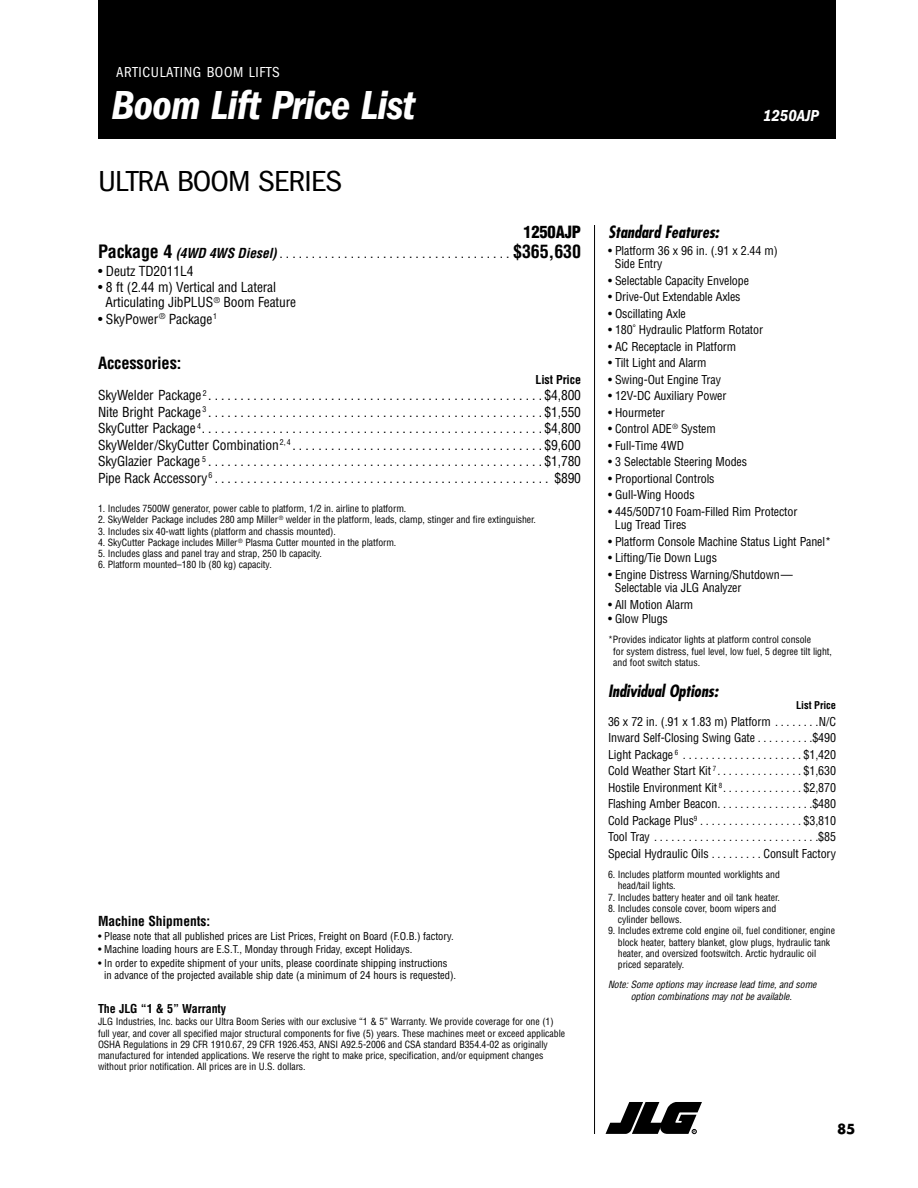
<style>
.page{position:relative;width:918px;height:1188px;background:#fff}
.page>*{position:absolute;margin:0;border:0;box-sizing:border-box;transform-origin:0 0}
.t1{font:italic 600 condensed 42px "Franklin Gothic";letter-spacing:-.015em;color:#fff}
.t2{font:condensed 30px "Franklin Gothic";letter-spacing:-.025em;color:#000;scale:1.1 1}
.t3{font:italic 700 condensed 16.5px "Futura";letter-spacing:-.005em;color:#000}
.t4{font:700 condensed 16.5px "Helvetica";letter-spacing:-.01em;color:#000}
.t5{font:italic 600 condensed 16.5px "Franklin Gothic";color:#fff}
.t6{font:900 condensed 16.5px "Helvetica";letter-spacing:-.01em;color:#000}
.t7{font:condensed 15px "Franklin Gothic";letter-spacing:.045em;color:#fff}
.t8{font:condensed 13.5px/16.5px "Helvetica";letter-spacing:-.01em;color:#000}
.t9{font:700 condensed 13.5px "Helvetica";letter-spacing:-.005em;color:#000}
.t10{font:700 13.5px "Futura";color:#000}
.t11{font:condensed 12px/16.5px "Helvetica";letter-spacing:-.01em;color:#000}
.t12{font:700 condensed 12px "Helvetica";letter-spacing:-.005em;color:#000}
.t13{font:condensed 10.5px/12px "Helvetica";letter-spacing:-.005em;color:#000}
.t14{font:700 condensed 10.5px "Helvetica";letter-spacing:-.01em;color:#000}
.t15{font:condensed 9.75px/11.2px "Helvetica";letter-spacing:-.005em;color:#000}
.t16{font:italic condensed 9.75px/11.2px "Helvetica";letter-spacing:-.005em;color:#000;text-align:center}
.s1{font-weight:700;font-size:18px}
.s2{font-weight:700;font-style:italic}
</style>
<div class="page">
<hr style="left:594px;top:225px;width:1px;height:909px;background:#000">
<div style="left:98px;top:0;width:738px;height:139px;background:#000"></div>
<svg style="left:606px;top:1102px;width:96px;height:32px"></svg>
<h3 class="t7" style="left:116px;top:63px;width:165px">ARTICULATING BOOM LIFTS</h3>
<h1 class="t1" style="left:112px;top:81px;width:305px">Boom Lift Price List</h1>
<h2 class="t2" style="left:98px;top:164px;width:14px">ULTRA</h2>
<h2 class="t2" style="left:177px;top:164px;width:101px">BOOM SERIES</h2>
<h3 class="t6" style="left:523px;top:222px;width:59px">1250AJP</h3>
<h3 class="t8" style="left:98px;top:244px;width:485px"><span class="s1">Package 4</span> <span class="s2">(4WD 4WS Diesel)</span> . . . . . . . . . . . . . . . . . . . . . . . . . . . . . . . . . . . . <span class="s1">$365,630</span></h3>
<h3 class="t8" style="left:98px;top:262px;width:97px">• Deutz TD2011L4</h3>
<h3 class="t8" style="left:106px;top:280px;width:192px;line-height:15px;text-indent:-8px">• 8 ft (2.44 m) Vertical and Lateral<br>Articulating JibPLUS<sup>®</sup> Boom Feature</h3>
<h3 class="t8" style="left:98px;top:310px;width:121px">• SkyPower<sup>®</sup> Package<sup>1</sup></h3>
<h3 class="t4" style="left:98px;top:353px;width:85px">Accessories:</h3>
<p class="t12" style="left:535px;top:372px;width:47px">List Price</p>
<p class="t8" style="left:98px;top:387px;width:485px;text-align:justify">SkyWelder Package <sup>2</sup> . . . . . . . . . . . . . . . . . . . . . . . . . . . . . . . . . . . . . . . . . . . . . . . . . . . $4,800<br>Nite Bright Package <sup>3</sup> . . . . . . . . . . . . . . . . . . . . . . . . . . . . . . . . . . . . . . . . . . . . . . . . . . . $1,550<br>SkyCutter Package <sup>4</sup> . . . . . . . . . . . . . . . . . . . . . . . . . . . . . . . . . . . . . . . . . . . . . . . . . . . . $4,800<br>SkyWelder/SkyCutter Combination <sup>2,</sup> <sup>4</sup> . . . . . . . . . . . . . . . . . . . . . . . . . . . . . . . . . . . . . . $9,600<br>SkyGlazier Package <sup>5</sup> . . . . . . . . . . . . . . . . . . . . . . . . . . . . . . . . . . . . . . . . . . . . . . . . . . . $1,780<br>Pipe Rack Accessory<sup>6</sup> . . . . . . . . . . . . . . . . . . . . . . . . . . . . . . . . . . . . . . . . . . . . . . . . . . . . $890</p>
<p class="t15" style="left:98px;top:503px;width:310px">1. Includes 7500W generator, power cable to platform, 1/2 in. airline to platform.</p>
<p class="t15" style="left:98px;top:514px;width:440px">2. SkyWelder Package includes 280 amp Miller<sup>®</sup> welder in the platform, leads, clamp, stinger and fire extinguisher.</p>
<p class="t15" style="left:98px;top:525px;width:239px">3. Includes six 40-watt lights (platform and chassis mounted).</p>
<p class="t15" style="left:98px;top:537px;width:300px">4. SkyCutter Package includes Miller<sup>®</sup> Plasma Cutter mounted in the platform.</p>
<p class="t15" style="left:98px;top:548px;width:225px">5. Includes glass and panel tray and strap, 250 lb capacity.</p>
<p class="t15" style="left:98px;top:559px;width:175px">6. Platform mounted–180 lb (80 kg) capacity.</p>
<h3 class="t9" style="left:98px;top:913px;width:114px">Machine Shipments:</h3>
<p class="t13" style="left:98px;top:930px;width:357px">• Please note that all published prices are List Prices, Freight on Board (F.O.B.) factory.</p>
<p class="t13" style="left:98px;top:943px;width:316px">• Machine loading hours are E.S.T., Monday through Friday, except Holidays.</p>
<p class="t13" style="left:104px;top:957px;width:353px;text-indent:-6px">• In order to expedite shipment of your units, please coordinate shipping instructions in advance of the projected available ship date (a minimum of 24 hours is requested).</p>
<p class="t12" style="left:98px;top:1001px;width:130px">The JLG “1 &amp; 5” Warranty</p>
<p class="t15" style="left:98px;top:1016px;width:469px">JLG Industries, Inc. backs our Ultra Boom Series with our exclusive “1 &amp; 5” Warranty. We provide coverage for one (1) full year, and cover all specified major structural components for five (5) years. These machines meet or exceed applicable OSHA Regulations in 29 CFR 1910.67, 29 CFR 1926.453, ANSI A92.5-2006 and CSA standard B354.4-02 as originally manufactured for intended applications. We reserve the right to make price, specification, and/or equipment changes without prior notification. All prices are in U.S. dollars.</p>
<h3 class="t5" style="left:763px;top:106px;width:57px">1250AJP</h3>
<h3 class="t3" style="left:608px;top:221px;width:112px">Standard Features:</h3>
<p class="t11" style="left:615px;top:243px;width:164px;line-height:13.5px;text-indent:-7px">• Platform 36 x 96 in. (.91 x 2.44 m)<br>Side Entry</p>
<p class="t11" style="left:608px;top:272px;width:143px">• Selectable Capacity Envelope</p>
<p class="t11" style="left:608px;top:288px;width:134px">• Drive-Out Extendable Axles</p>
<p class="t11" style="left:608px;top:305px;width:79px">• Oscillating Axle</p>
<p class="t11" style="left:608px;top:321px;width:156px">• 180˚ Hydraulic Platform Rotator</p>
<p class="t11" style="left:608px;top:338px;width:130px">• AC Receptacle in Platform</p>
<p class="t11" style="left:608px;top:354px;width:100px">• Tilt Light and Alarm</p>
<p class="t11" style="left:608px;top:371px;width:115px">• Swing-Out Engine Tray</p>
<p class="t11" style="left:608px;top:387px;width:120px">• 12V-DC Auxiliary Power</p>
<p class="t11" style="left:608px;top:404px;width:58px">• Hourmeter</p>
<p class="t11" style="left:608px;top:420px;width:109px">• Control ADE<sup>®</sup> System</p>
<p class="t11" style="left:608px;top:437px;width:78px">• Full-Time 4WD</p>
<p class="t11" style="left:608px;top:453px;width:141px">• 3 Selectable Steering Modes</p>
<p class="t11" style="left:608px;top:470px;width:108px">• Proportional Controls</p>
<p class="t11" style="left:608px;top:486px;width:88px">• Gull-Wing Hoods</p>
<p class="t11" style="left:615px;top:504px;width:184px;line-height:13.5px;text-indent:-7px">• 445/50D710 Foam-Filled Rim Protector<br>Lug Tread Tires</p>
<p class="t11" style="left:608px;top:533px;width:225px">• Platform Console Machine Status Light Panel*</p>
<p class="t11" style="left:608px;top:549px;width:111px">• Lifting/Tie Down Lugs</p>
<p class="t11" style="left:615px;top:567px;width:180px;line-height:13.5px;text-indent:-7px">• Engine Distress Warning/Shutdown—<br>Selectable via JLG Analyzer</p>
<p class="t11" style="left:608px;top:596px;width:87px">• All Motion Alarm</p>
<p class="t11" style="left:608px;top:610px;width:61px">• Glow Plugs</p>
<p class="t15" style="left:613px;top:634px;width:220px;text-indent:-5px">*Provides indicator lights at platform control console<br>for system distress, fuel level, low fuel, 5 degree tilt light, and foot switch status.</p>
<h3 class="t3" style="left:608px;top:681px;width:112px">Individual Options:</h3>
<p class="t14" style="left:796px;top:699px;width:41px">List Price</p>
<p class="t11" style="left:608px;top:713px;width:230px;text-align:justify">36 x 72 in. (.91 x 1.83 m) Platform . . . . . . . N/C Inward Self-Closing Swing Gate . . . . . . . . . $490<br>Light Package <sup>6</sup> . . . . . . . . . . . . . . . . . . . . $1,420<br>Cold Weather Start Kit <sup>7</sup> . . . . . . . . . . . . . . $1,630<br>Hostile Environment Kit <sup>8</sup> . . . . . . . . . . . . . $2,870<br>Flashing Amber Beacon . . . . . . . . . . . . . . . . $480<br>Cold Package Plus<sup>9</sup> . . . . . . . . . . . . . . . . . $3,810<br>Tool Tray . . . . . . . . . . . . . . . . . . . . . . . . . . . . $85<br>Special Hydraulic Oils . . . . . . . . . Consult Factory</p>
<p class="t15" style="left:618px;top:869px;width:164px;text-indent:-10px">6. Includes platform mounted worklights and head/tail lights.</p>
<p class="t15" style="left:608px;top:891px;width:173px">7. Includes battery heater and oil tank heater.</p>
<p class="t15" style="left:618px;top:902px;width:160px;text-indent:-10px">8. Includes console cover, boom wipers and cylinder bellows.</p>
<p class="t15" style="left:618px;top:925px;width:219px;text-indent:-10px">9. Includes extreme cold engine oil, fuel conditioner, engine block heater, battery blanket, glow plugs, hydraulic tank heater, and oversized footswitch. Arctic hydraulic oil priced separately.</p>
<p class="t16" style="left:608px;top:979px;width:210px">Note: Some options may increase lead time, and some option combinations may not be available.</p>
<h3 class="t10" style="left:837px;top:1120px;width:20px">85</h3>
</div>
